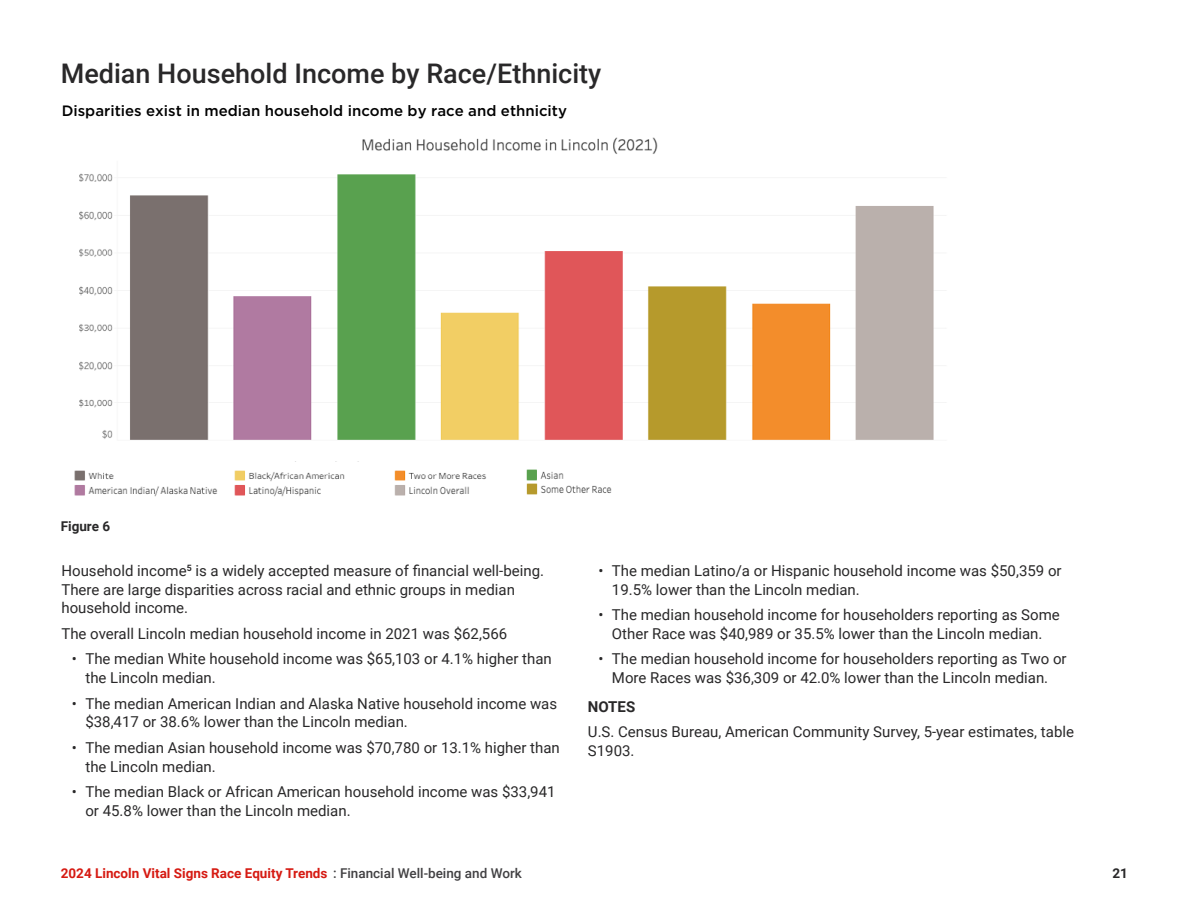
<style>
.page{position:relative;width:1188px;height:918px;background:#fff}
.page>*{position:absolute;margin:0;border:0;box-sizing:border-box;transform-origin:0 0}
.t1{font:500 27px "Roboto";color:#292829}
.t2{font:15px/18.8px "Roboto";color:#292829}
.t3{font:500 15px "Gotham";color:#000}
.t4{font:700 15px "Roboto";color:#292829}
.t5{font:700 13.5px "Roboto";color:#d61a12}
.t6{font:700 13.5px "Roboto";color:#292829}
.s1{font-weight:500;color:#414042}
</style>
<div class="page">
<img style="left:74px;top:137px;width:872px;height:360px">
<img style="left:512px;top:467px;width:125px;height:30px">
<div style="left:72px;top:442px;width:882px;height:19px;background:#fff"></div>
<h1 class="t1" style="left:61px;top:54px;width:542px">Median Household Income by Race/Ethnicity</h1>
<p class="t3" style="left:62px;top:101px;width:507px">Disparities exist in median household income by race and ethnicity</p>
<p class="t6" style="left:61px;top:516px;width:51px">Figure 6</p>
<p class="t2" style="left:61px;top:561px;width:484px">Household income<sup>5</sup> is a widely accepted measure of financial well-being.<br>There are large disparities across racial and ethnic groups in median household income.</p>
<p class="t2" style="left:61px;top:624px;width:447px">The overall Lincoln median household income in 2021 was $62,566</p>
<p class="t2" style="left:85px;top:649px;width:468px;text-indent:-14px">• The median White household income was $65,103 or 4.1% higher than the Lincoln median.</p>
<p class="t2" style="left:85px;top:693px;width:473px;text-indent:-14px">• The median American Indian and Alaska Native household income was $38,417 or 38.6% lower than the Lincoln median.</p>
<p class="t2" style="left:85px;top:738px;width:476px;text-indent:-14px">• The median Asian household income was $70,780 or 13.1% higher than the Lincoln median.</p>
<p class="t2" style="left:85px;top:782px;width:472px;text-indent:-14px">• The median Black or African American household income was $33,941 or 45.8% lower than the Lincoln median.</p>
<p class="t2" style="left:612px;top:561px;width:451px;text-indent:-14px">• The median Latino/a or Hispanic household income was $50,359 or<br>19.5% lower than the Lincoln median.</p>
<p class="t2" style="left:598px;top:605px;width:463px;text-align:center">• The median household income for householders reporting as Some<br>Other Race was $40,989 or 35.5% lower than the Lincoln median.</p>
<p class="t2" style="left:598px;top:649px;width:470px;text-align:center">• The median household income for householders reporting as Two or<br>More Races was $36,309 or 42.0% lower than the Lincoln median.</p>
<p class="t4" style="left:588px;top:696px;width:49px">NOTES</p>
<p class="t2" style="left:588px;top:722px;width:488px">U.S. Census Bureau, American Community Survey, 5-year estimates, table<br>S1903.</p>
<p class="t5" style="left:61px;top:864px;width:463px">2024 Lincoln Vital Signs Race Equity Trends <span class="s1">: Financial Well-being and Work</span></p>
<p class="t6" style="left:1112px;top:863px;width:17px">21</p>
</div>
